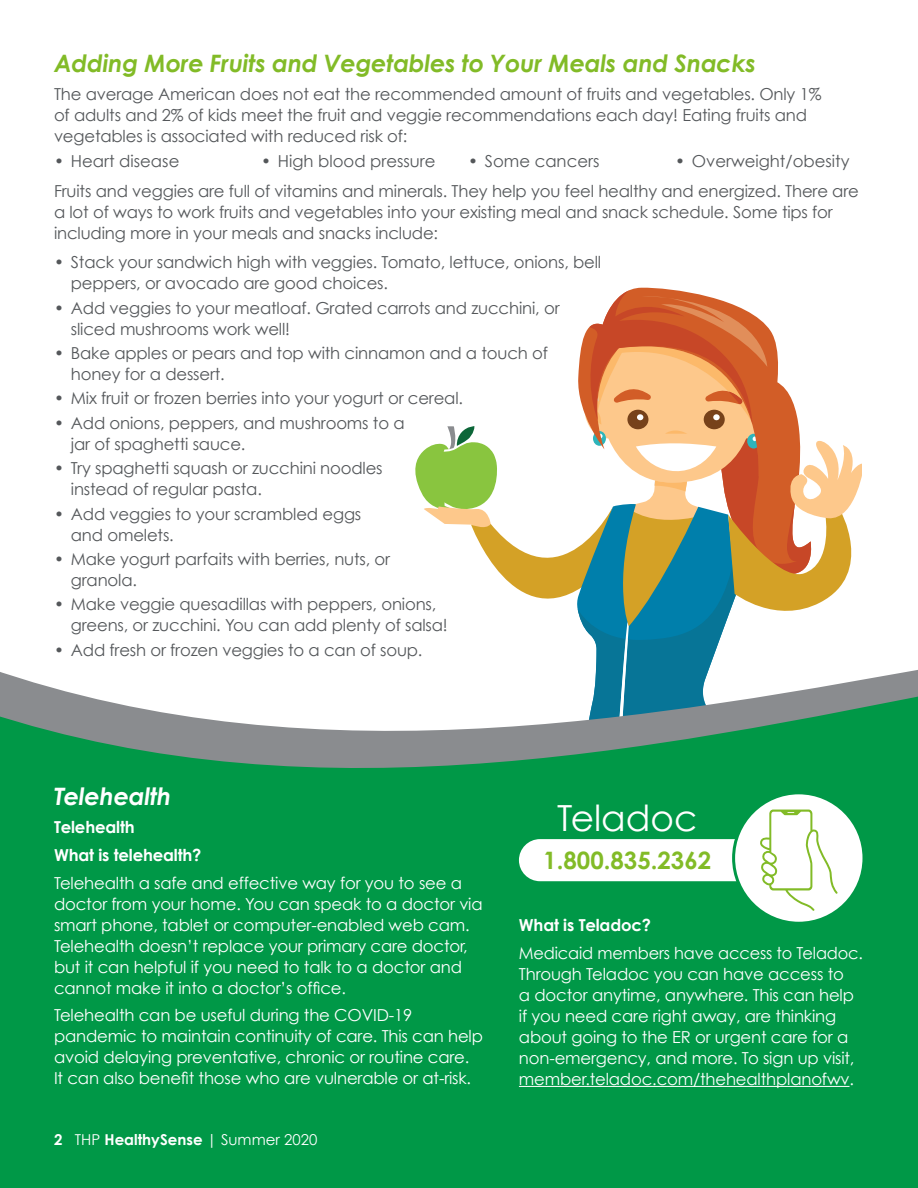
<style>
.page{position:relative;width:918px;height:1188px;background:#fff}
.page>*{position:absolute;margin:0;border:0;box-sizing:border-box;transform-origin:0 0}
.t1{font:36px "Century Gothic";color:#fff}
.t2{font:italic 700 24px "Century Gothic";letter-spacing:-.01em;color:#82bb27}
.t3{font:700 24px "Century Gothic";color:#82bb27}
.t4{font:italic 700 24px "Century Gothic";letter-spacing:-.01em;color:#fff}
.t5{font:16.5px/21px "Century Gothic";letter-spacing:-.01em;color:#54575a}
.t6{font:16.5px/21px "Century Gothic";letter-spacing:-.01em;color:#fff}
.t7{font:700 16.5px "Century Gothic";letter-spacing:-.01em;color:#fff}
.t8{font:15px "Century Gothic";color:#fff}
.s1{font-weight:700}
</style>
<div class="page">
<div style="left:0;top:946px;width:918px;height:242px;background:#009847"></div>
<hr style="left:519px;top:1086px;width:331px;height:1px;background:#fff">
<svg style="left:0;top:670px;width:918px;height:276px;background:#31a366"></svg>
<svg style="left:734px;top:793px;width:130px;height:130px"></svg>
<svg style="left:413px;top:288px;width:449px;height:623px"></svg>
<p class="t2" style="left:54px;top:48px;width:703px">Adding More Fruits and Vegetables to Your Meals and Snacks</p>
<p class="t5" style="left:54px;top:83px;width:769px">The average American does not eat the recommended amount of fruits and vegetables. Only 1% of adults and 2% of kids meet the fruit and veggie recommendations each day! Eating fruits and vegetables is associated with reduced risk of:</p>
<p class="t5" style="left:54px;top:181px;width:806px">Fruits and veggies are full of vitamins and minerals. They help you feel healthy and energized. There are a lot of ways to work fruits and vegetables into your existing meal and snack schedule. Some tips for including more in your meals and snacks include:</p>
<p class="t5" style="left:54px;top:150px;width:127px">• Heart disease</p>
<p class="t5" style="left:261px;top:150px;width:176px">• High blood pressure</p>
<p class="t5" style="left:468px;top:150px;width:133px">• Some cancers</p>
<p class="t5" style="left:675px;top:150px;width:176px">• Overweight/obesity</p>
<p class="t5" style="left:71px;top:252px;width:532px;text-indent:-17px">• Stack your sandwich high with veggies. Tomato, lettuce, onions, bell peppers, or avocado are good choices.</p>
<p class="t5" style="left:71px;top:297px;width:490px;text-indent:-17px">• Add veggies to your meatloaf. Grated carrots and zucchini, or sliced mushrooms work well!</p>
<p class="t5" style="left:71px;top:342px;width:479px;text-indent:-17px">• Bake apples or pears and top with cinnamon and a touch of honey for a dessert.</p>
<p class="t5" style="left:54px;top:388px;width:411px">• Mix fruit or frozen berries into your yogurt or cereal.</p>
<p class="t5" style="left:71px;top:412px;width:335px;text-indent:-17px">• Add onions, peppers, and mushrooms to a jar of spaghetti sauce.</p>
<p class="t5" style="left:71px;top:458px;width:313px;text-indent:-17px">• Try spaghetti squash or zucchini noodles instead of regular pasta.</p>
<p class="t5" style="left:71px;top:503px;width:292px;text-indent:-17px">• Add veggies to your scrambled eggs and omelets.</p>
<p class="t5" style="left:71px;top:548px;width:321px;text-indent:-17px">• Make yogurt parfaits with berries, nuts, or granola.</p>
<p class="t5" style="left:71px;top:594px;width:378px;text-indent:-17px">• Make veggie quesadillas with peppers, onions, greens, or zucchini. You can add plenty of salsa!</p>
<p class="t5" style="left:54px;top:639px;width:370px">• Add fresh or frozen veggies to a can of soup.</p>
<p class="t4" style="left:54px;top:781px;width:119px">Telehealth</p>
<p class="t7" style="left:54px;top:817px;width:82px">Telehealth</p>
<p class="t7" style="left:54px;top:845px;width:149px">What is telehealth?</p>
<p class="t6" style="left:54px;top:872px;width:430px">Telehealth a safe and effective way for you to see a doctor from your home. You can speak to a doctor via smart phone, tablet or computer-enabled web cam.<br>Telehealth doesn’t replace your primary care doctor, but it can helpful if you need to talk to a doctor and cannot make it into a doctor’s office.</p>
<p class="t6" style="left:54px;top:1005px;width:431px">Telehealth can be useful during the COVID-19 pandemic to maintain continuity of care. This can help avoid delaying preventative, chronic or routine care.<br>It can also benefit those who are vulnerable or at-risk.</p>
<p class="t8" style="left:54px;top:1131px;width:265px"><span class="s1">2</span> THP <span class="s1">HealthySense</span> | Summer 2020</p>
<p class="t1" style="left:557px;top:796px;width:142px">Teladoc</p>
<p class="t3" style="left:543px;top:845px;width:169px">1.800.835.2362</p>
<p class="t7" style="left:519px;top:915px;width:134px">What is Teladoc?</p>
<p class="t6" style="left:519px;top:942px;width:346px">Medicaid members have access to Teladoc.<br>Through Teladoc you can have access to<br>a doctor anytime, anywhere. This can help if you need care right away, are thinking about going to the ER or urgent care for a non-emergency, and more. To sign up visit, member.teladoc.com/thehealthplanofwv.</p>
</div>
